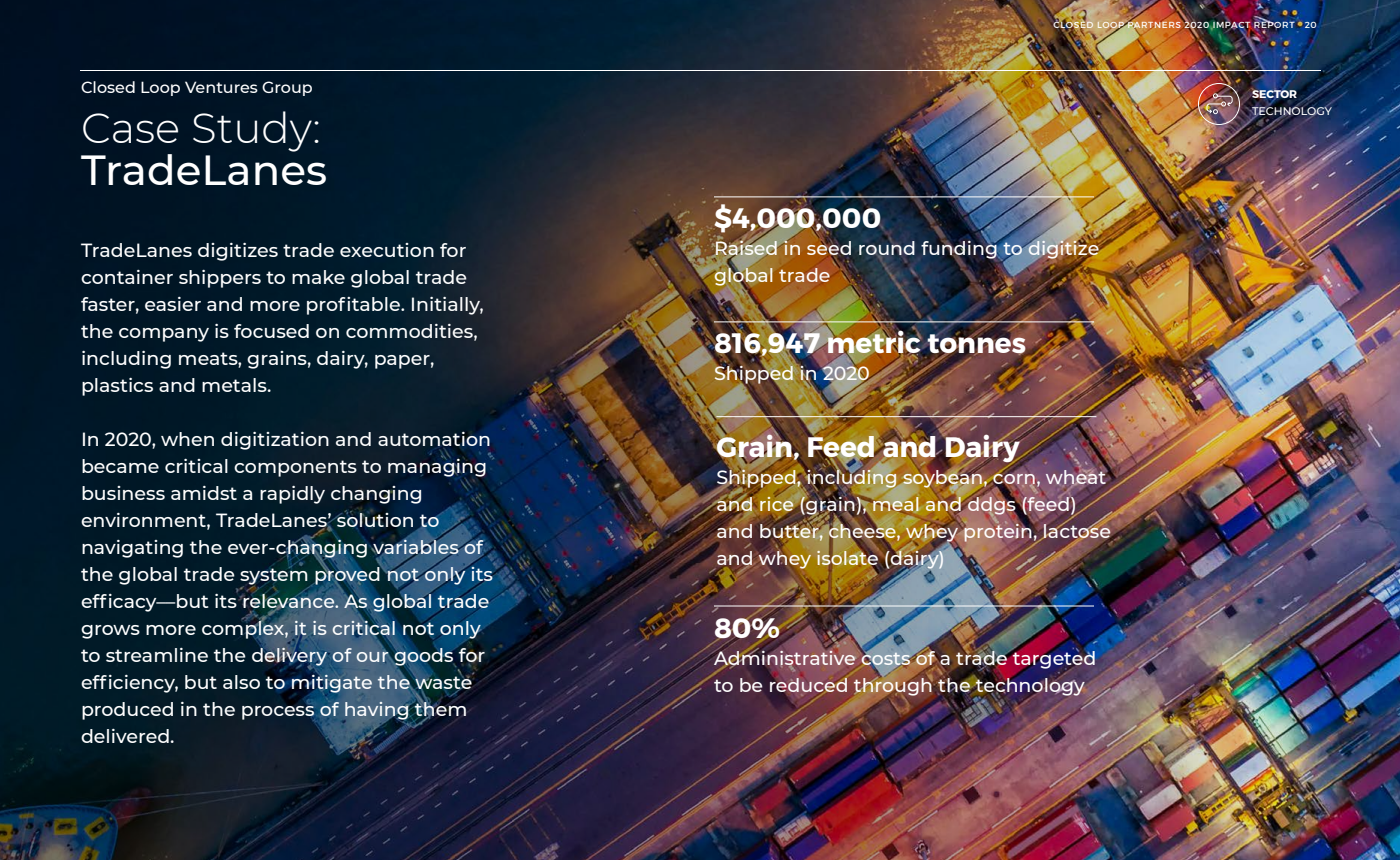
<style>
.page{position:relative;width:1400px;height:860px;background:#fff}
.page>*{position:absolute;margin:0;border:0;box-sizing:border-box;transform-origin:0 0}
.t1{font:300 42px "Montserrat";color:#fff}
.t2{font:500 42px "Montserrat";color:#fff}
.t3{font:700 28px "Montserrat";color:#fff}
.t4{font:500 19px/27px "Montserrat";color:#fff}
.t5{font:500 16px "Montserrat";color:#fff}
.t6{font:500 11px "Montserrat";color:#fff}
.t7{font:700 11px "Montserrat";color:#fff}
.t8{font:9px "Montserrat";letter-spacing:.07em;color:#fff}
</style>
<div class="page">
<img style="left:1310px;top:0;width:90px;height:860px">
<img style="left:0;top:0;width:1310px;height:860px">
<hr style="left:80px;top:70px;width:1241px;height:1px;background:#fff">
<hr style="left:714px;top:196px;width:380px;height:1px;background:#fff">
<hr style="left:714px;top:321px;width:380px;height:1px;background:#fff">
<hr style="left:716px;top:416px;width:380px;height:1px;background:#fff">
<hr style="left:714px;top:606px;width:380px;height:1px;background:#fff">
<div style="left:1198px;top:83px;width:42px;height:42px;border:1px solid #fff;border-radius:50%"></div>
<svg style="left:1206px;top:93px;width:27px;height:21px"></svg>
<p class="t5" style="left:81px;top:77px;width:233px">Closed Loop Ventures Group</p>
<h1 class="t1" style="left:81px;top:100px;width:241px">Case Study:</h1>
<h1 class="t2" style="left:81px;top:141px;width:248px">TradeLanes</h1>
<p class="t4" style="left:81px;top:236px;width:404px">TradeLanes digitizes trade execution for container shippers to make global trade faster, easier and more profitable. Initially, the company is focused on commodities, including meats, grains, dairy, paper, plastics and metals.</p>
<p class="t4" style="left:81px;top:425px;width:414px">In 2020, when digitization and automation became critical components to managing business amidst a rapidly changing environment, TradeLanes’ solution to navigating the ever-changing variables of the global trade system proved not only its efficacy––but its relevance. As global trade grows more complex, it is critical not only to streamline the delivery of our goods for efficiency, but also to mitigate the waste produced in the process of having them delivered.</p>
<p class="t8" style="left:1054px;top:19px;width:265px">CLOSED LOOP PARTNERS 2020 IMPACT REPORT 20</p>
<h2 class="t3" style="left:714px;top:201px;width:169px">$4,000,000</h2>
<p class="t4" style="left:714px;top:234px;width:387px">Raised in seed round funding to digitize global trade</p>
<h2 class="t3" style="left:714px;top:326px;width:314px">816,947 metric tonnes</h2>
<p class="t4" style="left:714px;top:359px;width:157px">Shipped in 2020</p>
<h2 class="t3" style="left:716px;top:429px;width:305px">Grain, Feed and Dairy</h2>
<p class="t4" style="left:716px;top:462px;width:396px">Shipped, including soybean, corn, wheat and rice (grain), meal and ddgs (feed) and butter, cheese, whey protein, lactose and whey isolate (dairy)</p>
<h2 class="t3" style="left:714px;top:610px;width:68px">80%</h2>
<p class="t4" style="left:714px;top:643px;width:384px">Administrative costs of a trade targeted to be reduced through the technology</p>
<p class="t7" style="left:1252px;top:87px;width:47px">SECTOR</p>
<p class="t6" style="left:1252px;top:103px;width:82px">TECHNOLOGY</p>
</div>
